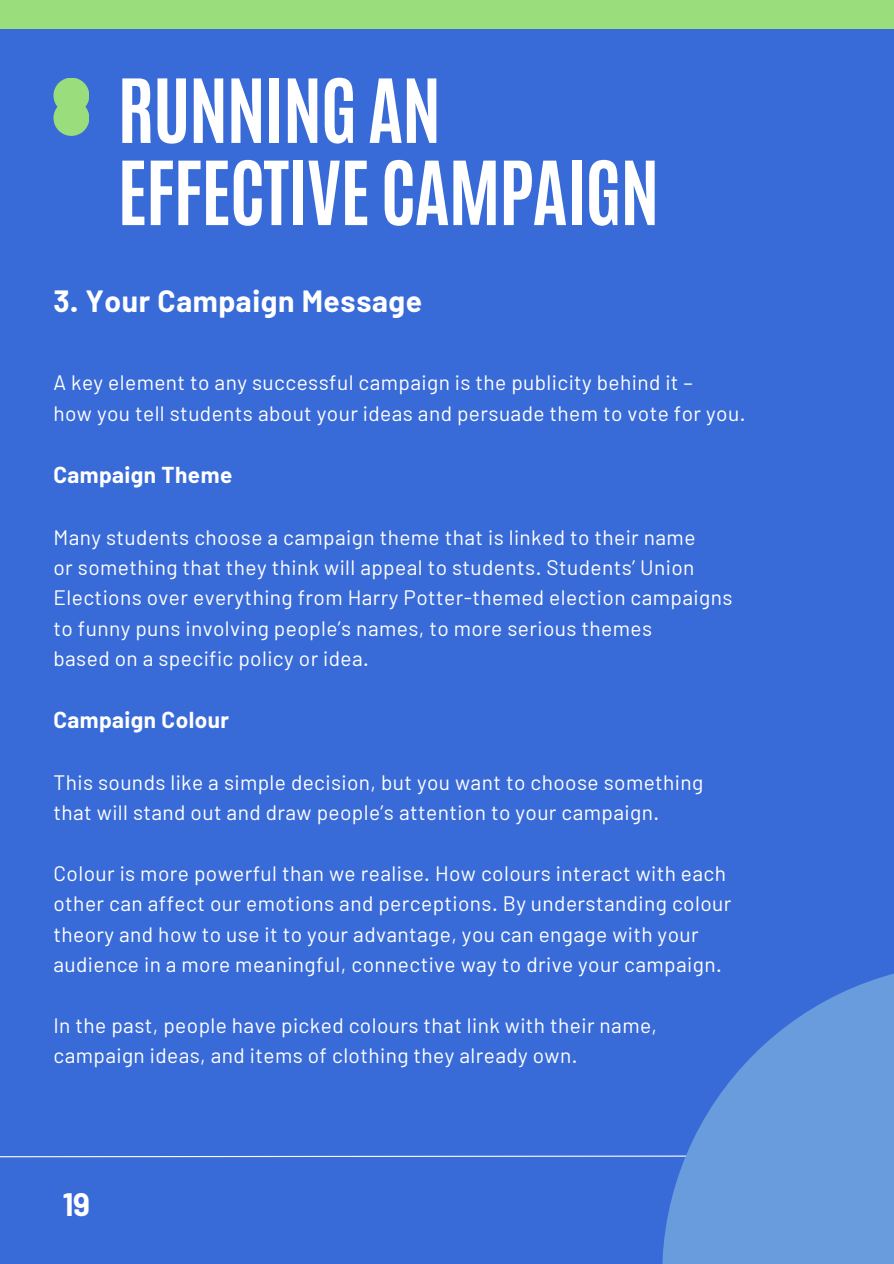
<style>
.page{position:relative;width:894px;height:1264px;background:#fff}
.page>*{position:absolute;margin:0;border:0;box-sizing:border-box;transform-origin:0 0}
.t1{font:700 75px/82.2px "Antonio";letter-spacing:-.02em;color:#fff}
.t2{font:700 31.65px "Barlow";color:#fffdfd}
.t3{font:700 30px "Barlow";letter-spacing:.02em;color:#fff}
.t4{font:700 22.5px "Barlow";letter-spacing:.02em;color:#fff}
.t5{font:20.85px/30.3px "Barlow";letter-spacing:.02em;color:#fff}
</style>
<div class="page">
<div style="left:0;top:0;width:893px;height:1263px;background:#396bd8"></div>
<svg style="left:0;top:1155px;width:662px;height:2px"></svg>
<div style="left:0;top:0;width:638px;height:29px;background:#99dd7d"></div>
<div style="left:638px;top:0;width:255px;height:28px;background:#99dd7d"></div>
<div style="left:53px;top:78px;width:36px;height:35px;background:#99dd7d;border-radius:50%"></div>
<div style="left:53px;top:100px;width:36px;height:36px;background:#99dd7d;border-radius:50%"></div>
<svg style="left:662px;top:974px;width:231px;height:289px;fill:#689cdd"></svg>
<h1 class="t1" style="left:117px;top:70px;width:543px">RUNNING AN<br>EFFECTIVE CAMPAIGN</h1>
<h2 class="t3" style="left:53px;top:281px;width:370px">3. Your Campaign Message</h2>
<p class="t5" style="left:53px;top:367px;width:640px">A key element to any successful campaign is the publicity behind it –</p>
<p class="t5" style="left:53px;top:397px;width:693px">how you tell students about your ideas and persuade them to vote for you.</p>
<h3 class="t4" style="left:53px;top:460px;width:180px">Campaign Theme</h3>
<p class="t5" style="left:53px;top:521px;width:643px">Many students choose a campaign theme that is linked to their name</p>
<p class="t5" style="left:53px;top:551px;width:680px">or something that they think will appeal to students. Students’ Union<br>Elections over everything from Harry Potter-themed election campaigns</p>
<p class="t5" style="left:53px;top:612px;width:600px">to funny puns involving people’s names, to more serious themes</p>
<p class="t5" style="left:53px;top:642px;width:317px">based on a specific policy or idea.</p>
<h3 class="t4" style="left:53px;top:705px;width:177px">Campaign Colour</h3>
<p class="t5" style="left:53px;top:766px;width:651px">This sounds like a simple decision, but you want to choose something</p>
<p class="t5" style="left:53px;top:796px;width:607px">that will stand out and draw people’s attention to your campaign.</p>
<p class="t5" style="left:53px;top:857px;width:674px">Colour is more powerful than we realise. How colours interact with each</p>
<p class="t5" style="left:53px;top:888px;width:679px">other can affect our emotions and perceptions. By understanding colour theory and how to use it to your advantage, you can engage with your audience in a more meaningful, connective way to drive your campaign.</p>
<p class="t5" style="left:53px;top:1009px;width:605px">In the past, people have picked colours that link with their name,</p>
<p class="t5" style="left:53px;top:1039px;width:525px">campaign ideas, and items of clothing they already own.</p>
<p class="t2" style="left:63px;top:1184px;width:28px">19</p>
</div>
